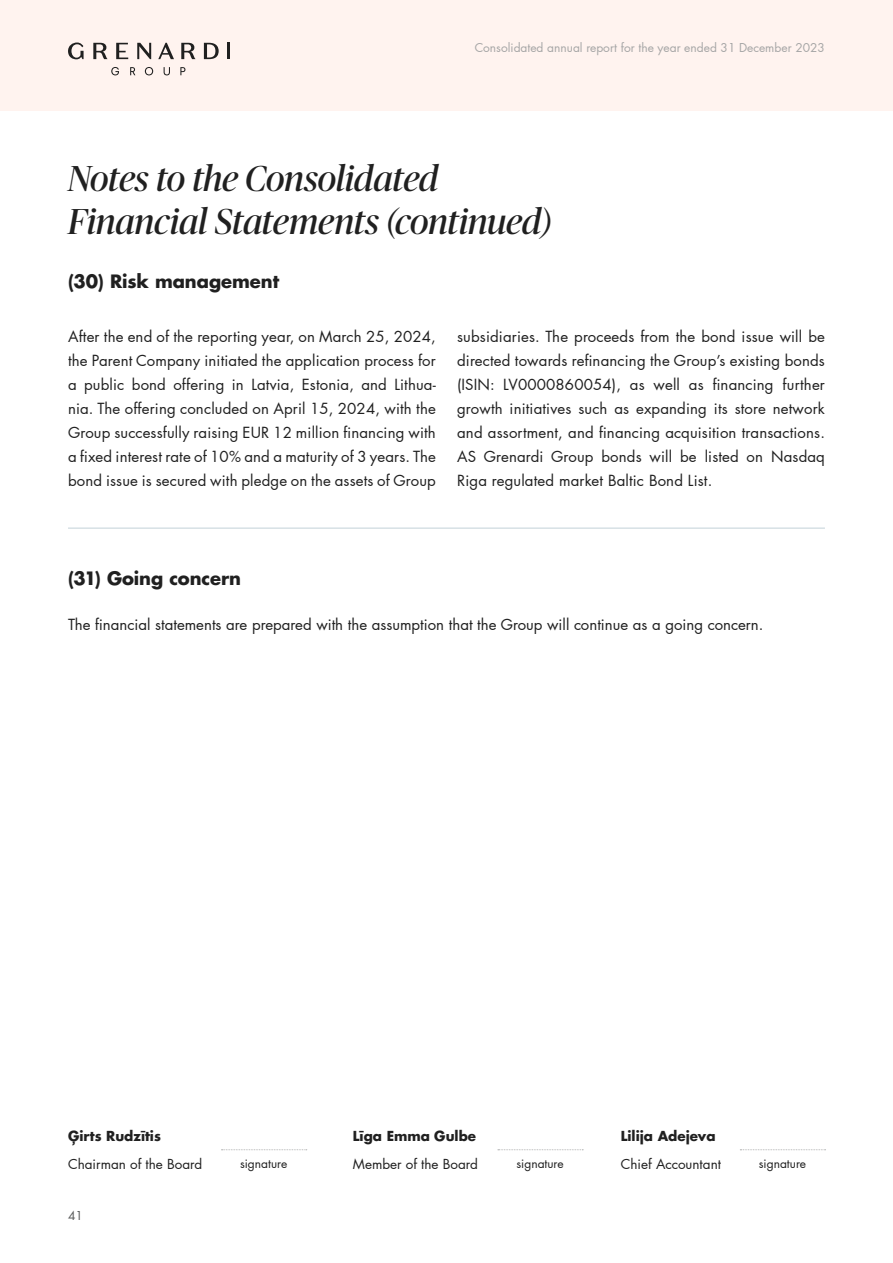
<style>
.page{position:relative;width:893px;height:1263px;background:#fff}
.page>*{position:absolute;margin:0;border:0;box-sizing:border-box;transform-origin:0 0}
.t1{font:italic 36px/43.2px "Publico Banner";letter-spacing:-.01em;color:#202020}
.t2{font:700 18px "Futura LT Pro";letter-spacing:-.005em;color:#202020}
.t3{font:15px/24px "Futura LT Pro";letter-spacing:.01em;color:#202020;text-align:justify}
.t4{font:13.5px "Futura LT Pro";color:#202020}
.t5{font:700 13.5px "Futura LT Pro";color:#202020}
.t6{font:12px "Futura LT Pro";color:#a6a6a6}
.t7{font:12px "Futura LT Pro";color:#202020}
.t8{font:12px "Futura LT Pro";color:#595b5b}
</style>
<div class="page">
<div style="left:0;top:0;width:893px;height:111px;background:#fff3ef"></div>
<svg style="left:111px;top:67px;width:8px;height:8px"></svg>
<svg style="left:130px;top:67px;width:5px;height:8px"></svg>
<svg style="left:145px;top:67px;width:8px;height:8px"></svg>
<svg style="left:164px;top:67px;width:6px;height:8px"></svg>
<svg style="left:180px;top:67px;width:5px;height:8px"></svg>
<svg style="left:93px;top:43px;width:15px;height:16px"></svg>
<svg style="left:181px;top:43px;width:15px;height:16px"></svg>
<svg style="left:68px;top:43px;width:16px;height:16px"></svg>
<svg style="left:116px;top:43px;width:12px;height:16px"></svg>
<svg style="left:158px;top:43px;width:16px;height:16px"></svg>
<hr style="left:227px;top:43px;width:3px;height:16px;background:#202020">
<svg style="left:137px;top:43px;width:14px;height:16px"></svg>
<svg style="left:204px;top:43px;width:15px;height:16px"></svg>
<hr style="left:68px;top:527px;width:757px;height:2px;background:#d7e0e5">
<svg style="left:221px;top:1149px;width:86px;height:1px"></svg>
<svg style="left:498px;top:1149px;width:85px;height:1px"></svg>
<svg style="left:740px;top:1149px;width:86px;height:1px"></svg>
<p class="t6" style="left:475px;top:40px;width:352px">Consolidated annual report for the year ended 31 December 2023</p>
<h1 class="t1" style="left:68px;top:154px;width:485px">Notes to the Consolidated<br>Financial Statements (continued)</h1>
<p class="t2" style="left:68px;top:268px;width:213px">(30) Risk management</p>
<p class="t3" style="left:68px;top:324px;width:369px">After the end of the reporting year, on March 25, 2024, the Parent Company initiated the application process for a public bond offering in Latvia, Estonia, and Lithua&shy;nia. The offering concluded on April 15, 2024, with the Group successfully raising EUR 12 million financing with a fixed interest rate of 10% and a maturity of 3 years. The bond issue is secured with pledge on the assets of Group</p>
<p class="t3" style="left:457px;top:324px;width:369px">subsidiaries. The proceeds from the bond issue will be directed towards refinancing the Group’s existing bonds (ISIN: LV0000860054), as well as financing further growth initiatives such as expanding its store network and assortment, and financing acquisition transactions.<br>AS Grenardi Group bonds will be listed on Nasdaq Riga regulated market Baltic Bond List.</p>
<p class="t2" style="left:68px;top:564px;width:174px">(31) Going concern</p>
<p class="t3" style="left:68px;top:612px;width:697px">The financial statements are prepared with the assumption that the Group will continue as a going concern.</p>
<p class="t5" style="left:68px;top:1126px;width:94px">Ģirts Rudzītis</p>
<p class="t5" style="left:353px;top:1126px;width:125px">Līga Emma Gulbe</p>
<p class="t5" style="left:621px;top:1126px;width:96px">Lilija Adejeva</p>
<p class="t4" style="left:68px;top:1155px;width:136px">Chairman of the Board</p>
<p class="t7" style="left:240px;top:1155px;width:49px">signature</p>
<p class="t4" style="left:353px;top:1155px;width:126px">Member of the Board</p>
<p class="t7" style="left:516px;top:1155px;width:49px">signature</p>
<p class="t4" style="left:621px;top:1155px;width:102px">Chief Accountant</p>
<p class="t7" style="left:759px;top:1155px;width:49px">signature</p>
<p class="t8" style="left:68px;top:1208px;width:16px">41</p>
</div>
